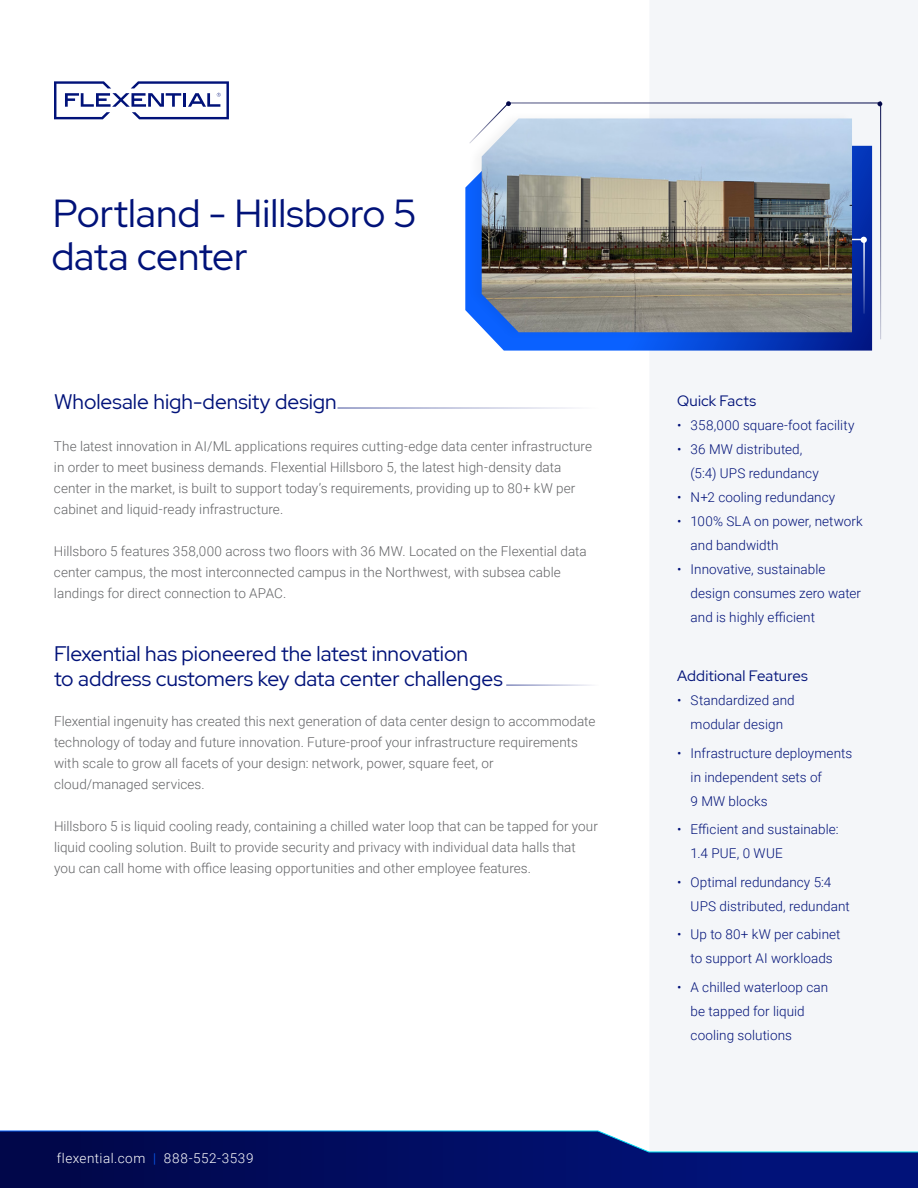
<style>
.page{position:relative;width:918px;height:1188px;background:#fff}
.page>*{position:absolute;margin:0;border:0;box-sizing:border-box;transform-origin:0 0}
.t1{font:39px/43.5px "Red Hat Display";color:#011279}
.t2{font:21px/25.2px "Red Hat Display";color:#011279}
.t3{font:15px "Red Hat Display";letter-spacing:.01em;color:#011279}
.t4{font:300 13.5px/21px "Roboto";letter-spacing:.005em;color:#636466}
.t5{font:300 13.5px/24px "Roboto";letter-spacing:.005em;color:#011279}
.t6{font:300 13.5px "Roboto";letter-spacing:.04em;color:#fff}
.s1{color:#0a61ff}
</style>
<div class="page">
<div style="left:649px;top:0;width:269px;height:1130px;background:#f4f6f9"></div>
<svg style="left:0;top:1130px;width:918px;height:58px;background:#1f2c77"></svg>
<hr style="left:880px;top:102px;width:1px;height:237px;background:#fff">
<svg style="left:465px;top:146px;width:407px;height:205px;background:#1c4fca"></svg>
<svg style="left:54px;top:81px;width:175px;height:38px"></svg>
<hr style="left:508px;top:103px;width:372px;height:1px;background:#fff">
<svg style="left:877px;top:102px;width:5px;height:4px"></svg>
<svg style="left:501px;top:101px;width:10px;height:9px"></svg>
<svg style="left:853px;top:237px;width:14px;height:78px"></svg>
<div style="left:467px;top:110px;width:386px;height:230px;background:#000;opacity:.05"></div>
<img style="left:482px;top:118px;width:370px;height:214px">
<hr style="left:338px;top:408px;width:261px;height:1px;background:#011279">
<hr style="left:506px;top:685px;width:93px;height:1px;background:#011279">
<h1 class="t1" style="left:51px;top:190px;width:366px">Portland - Hillsboro 5 data center</h1>
<h2 class="t2" style="left:54px;top:389px;width:284px">Wholesale high-density design</h2>
<p class="t4" style="left:54px;top:435px;width:540px">The latest innovation in AI/ML applications requires cutting-edge data center infrastructure in order to meet business demands. Flexential Hillsboro 5, the latest high-density data center in the market, is built to support today’s requirements, providing up to 80+ kW per cabinet and liquid-ready infrastructure.</p>
<p class="t4" style="left:54px;top:540px;width:534px">Hillsboro 5 features 358,000 across two floors with 36 MW. Located on the Flexential data center campus, the most interconnected campus in the Northwest, with subsea cable landings for direct connection to APAC.</p>
<h2 class="t2" style="left:54px;top:640px;width:450px">Flexential has pioneered the latest innovation<br>to address customers key data center challenges</h2>
<p class="t4" style="left:54px;top:710px;width:543px">Flexential ingenuity has created this next generation of data center design to accommodate technology of today and future innovation. Future-proof your infrastructure requirements with scale to grow all facets of your design: network, power, square feet, or<br>cloud/managed services.</p>
<p class="t4" style="left:54px;top:815px;width:545px">Hillsboro 5 is liquid cooling ready, containing a chilled water loop that can be tapped for your liquid cooling solution. Built to provide security and privacy with individual data halls that you can call home with office leasing opportunities and other employee features.</p>
<p class="t6" style="left:57px;top:1149px;width:198px">flexential.com <span class="s1">|</span> 888-552-3539</p>
<p class="t3" style="left:677px;top:391px;width:81px">Quick Facts</p>
<p class="t5" style="left:677px;top:413px;width:179px">• 358,000 square-foot facility</p>
<p class="t5" style="left:691px;top:437px;width:130px;text-indent:-14px">• 36 MW distributed, (5:4) UPS redundancy</p>
<p class="t5" style="left:677px;top:485px;width:160px">• N+2 cooling redundancy</p>
<p class="t5" style="left:691px;top:509px;width:174px;text-indent:-14px">• 100% SLA on power, network and bandwidth</p>
<p class="t5" style="left:691px;top:557px;width:172px;text-indent:-14px">• Innovative, sustainable design consumes zero water and is highly efficient</p>
<p class="t3" style="left:677px;top:666px;width:132px">Additional Features</p>
<p class="t5" style="left:677px;top:688px;width:119px;text-align:center">• Standardized and modular design</p>
<p class="t5" style="left:691px;top:740px;width:163px;text-indent:-14px">• Infrastructure deployments in independent sets of<br>9 MW blocks</p>
<p class="t5" style="left:691px;top:817px;width:150px;text-indent:-14px">• Efficient and sustainable:<br>1.4 PUE, 0 WUE</p>
<p class="t5" style="left:691px;top:869px;width:161px;text-indent:-14px">• Optimal redundancy 5:4<br>UPS distributed, redundant</p>
<p class="t5" style="left:677px;top:922px;width:165px;text-align:center">• Up to 80+ kW per cabinet to support AI workloads</p>
<p class="t5" style="left:691px;top:974px;width:139px;text-indent:-14px">• A chilled waterloop can be tapped for liquid cooling solutions</p>
</div>
